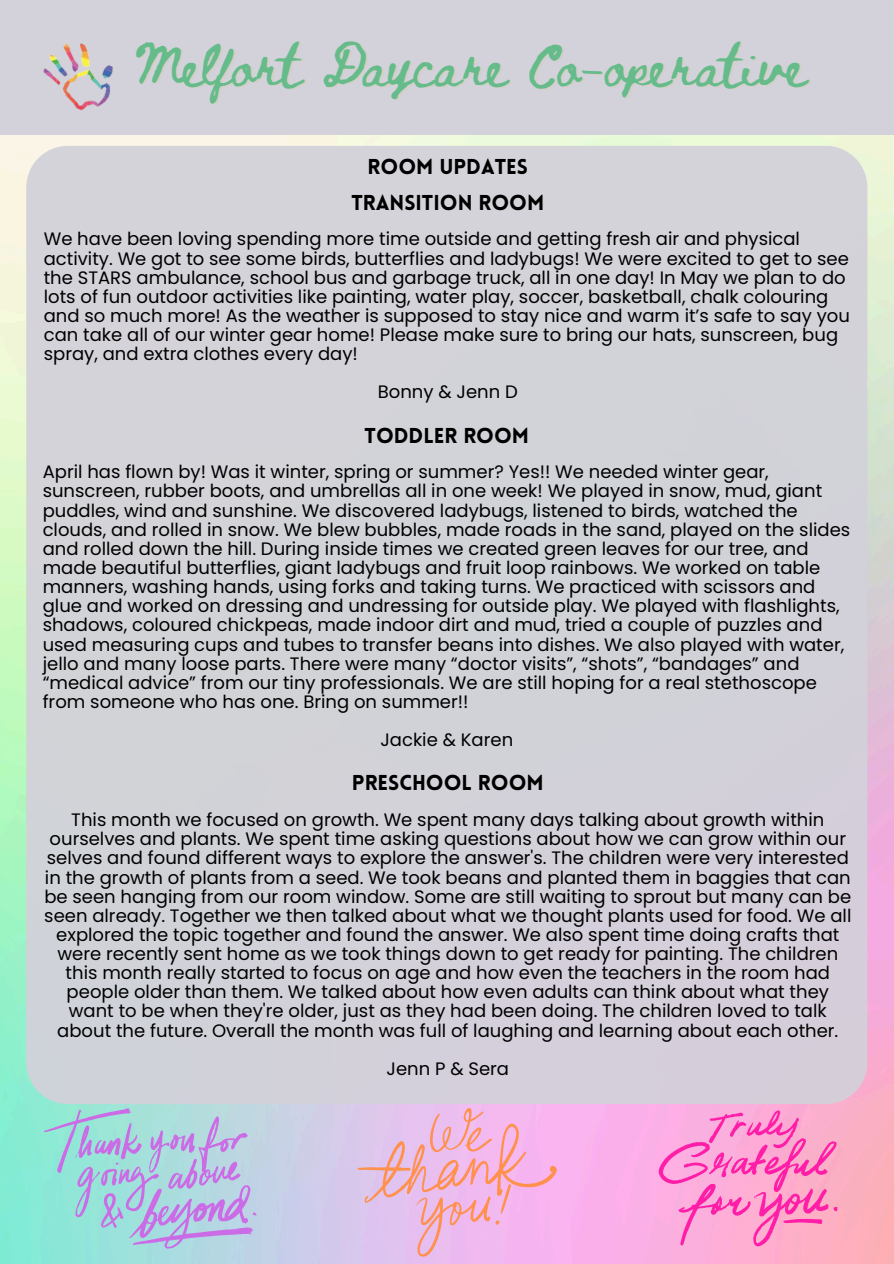
<style>
.page{position:relative;width:894px;height:1264px;background:#fff}
.page>*{position:absolute;margin:0;border:0;box-sizing:border-box;transform-origin:0 0}
.t1{font:42.3px "Beth Ellen";color:#65bb89}
.t2{font:900 21px "Lovelo";color:#000}
.t3{font:18px/19.2px "Poppins";color:#000}
</style>
<div class="page">
<div style="left:26px;top:146px;width:841px;height:957px;background:#d2d3d9"></div>
<div style="left:0;top:0;width:893px;height:134px;background:#d3d1da"></div>
<img style="left:43px;top:43px;width:70px;height:68px">
<svg style="left:44px;top:1108px;width:212px;height:140px;background:#abc8dd"></svg>
<svg style="left:658px;top:1110px;width:179px;height:136px;background:#fd93cc"></svg>
<svg style="left:357px;top:1108px;width:199px;height:148px;background:#edb7db"></svg>
<h2 class="t1" style="left:134px;top:45px;width:673px">Melfort Daycare Co-operative</h2>
<p class="t2" style="left:367px;top:158px;width:162px">ROOM UPDATES</p>
<p class="t2" style="left:351px;top:194px;width:194px">TRANSITION ROOM</p>
<p class="t3" style="left:44px;top:229px;width:807px">We have been loving spending more time outside and getting fresh air and physical activity. We got to see some birds, butterflies and ladybugs! We were excited to get to see the STARS ambulance, school bus and garbage truck, all in one day! In May we plan to do lots of fun outdoor activities like painting, water play, soccer, basketball, chalk colouring and so much more! As the weather is supposed to stay nice and warm it’s safe to say you can take all of our winter gear home! Please make sure to bring our hats, sunscreen, bug spray, and extra clothes every day!</p>
<h2 class="t3" style="left:378px;top:382px;width:141px">Bonny &amp; Jenn D</h2>
<p class="t2" style="left:364px;top:427px;width:166px">TODDLER ROOM</p>
<h1 class="t3" style="left:43px;top:462px;width:808px">April has flown by! Was it winter, spring or summer? Yes!! We needed winter gear, sunscreen, rubber boots, and umbrellas all in one week! We played in snow, mud, giant puddles, wind and sunshine. We discovered ladybugs, listened to birds, watched the clouds, and rolled in snow. We blew bubbles, made roads in the sand, played on the slides and rolled down the hill. During inside times we created green leaves for our tree, and made beautiful butterflies, giant ladybugs and fruit loop rainbows. We worked on table manners, washing hands, using forks and taking turns. We practiced with scissors and glue and worked on dressing and undressing for outside play. We played with flashlights, shadows, coloured chickpeas, made indoor dirt and mud, tried a couple of puzzles and used measuring cups and tubes to transfer beans into dishes. We also played with water, jello and many loose parts. There were many “doctor visits”, “shots”, “bandages” and “medical advice” from our tiny professionals. We are still hoping for a real stethoscope from someone who has one. Bring on summer!!</h1>
<h2 class="t3" style="left:380px;top:730px;width:134px">Jackie &amp; Karen</h2>
<p class="t2" style="left:352px;top:774px;width:193px">PRESCHOOL ROOM</p>
<h2 class="t3" style="left:44px;top:810px;width:808px;text-align:center">This month we focused on growth. We spent many days talking about growth within ourselves and plants. We spent time asking questions about how we can grow within our selves and found different ways to explore the answer's. The children were very interested in the growth of plants from a seed. We took beans and planted them in baggies that can be seen hanging from our room window. Some are still waiting to sprout but many can be seen already. Together we then talked about what we thought plants used for food. We all explored the topic together and found the answer. We also spent time doing crafts that were recently sent home as we took things down to get ready for painting. The children this month really started to focus on age and how even the teachers in the room had people older than them. We talked about how even adults can think about what they want to be when they're older, just as they had been doing. The children loved to talk about the future. Overall the month was full of laughing and learning about each other.</h2>
<p class="t3" style="left:386px;top:1058px;width:124px">Jenn P &amp; Sera</p>
</div>
